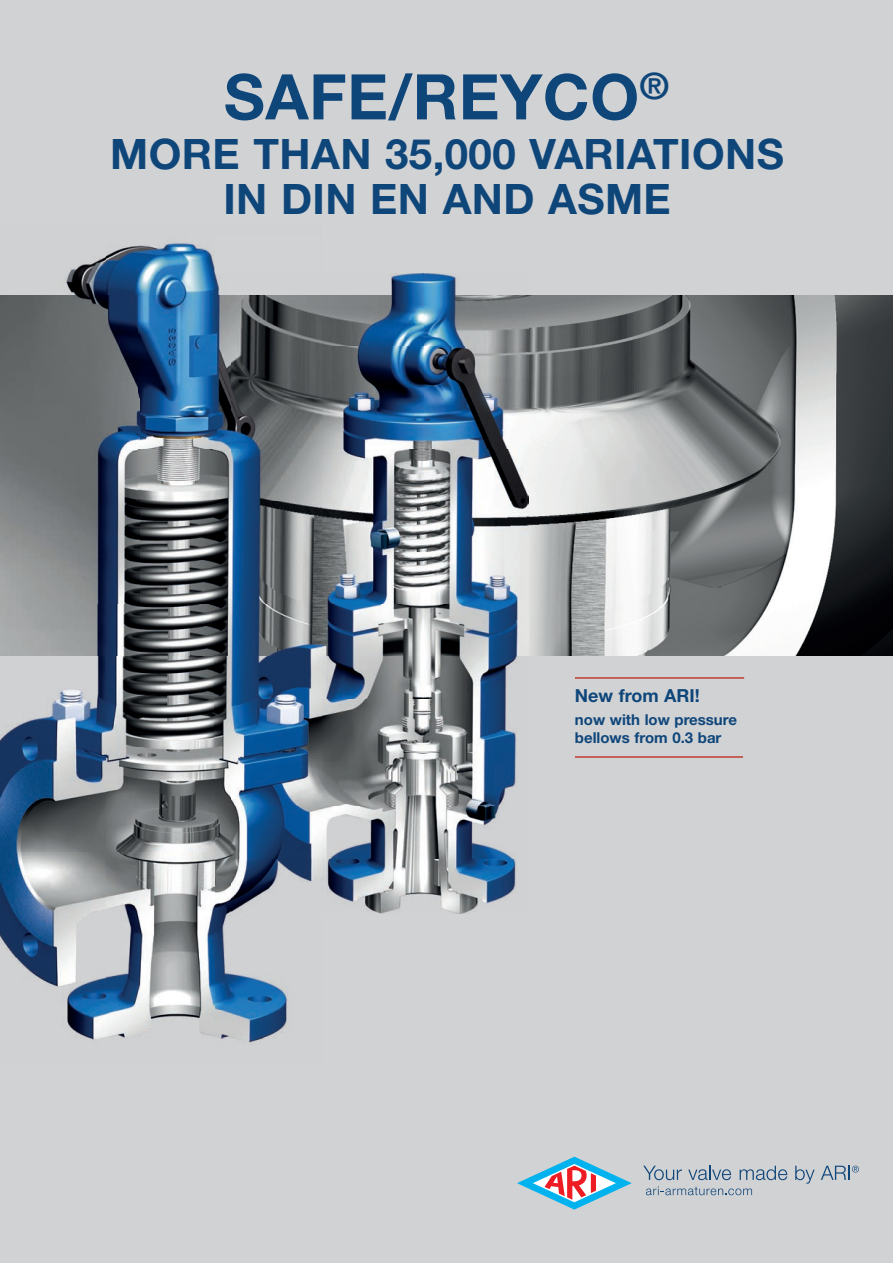
<style>
.page{position:relative;width:893px;height:1263px;background:#d1d2d4}
.page>*{position:absolute;margin:0;border:0;box-sizing:border-box;transform-origin:0 0}
.t1{font:700 63px "Helvetica Neue LT Pro";letter-spacing:.01em;color:#0f467a}
.t2{font:700 42px/45px "Helvetica Neue LT Pro";letter-spacing:.01em;color:#0f467a;text-align:center}
.t3{font:700 18px "Helvetica Neue LT Pro";color:#0f467a}
.t4{font:700 15px/18px "Helvetica Neue LT Pro";color:#0f467a}
</style>
<div class="page">
<img style="left:0;top:296px;width:893px;height:360px">
<img style="left:215px;top:273px;width:313px;height:23px">
<img style="left:232px;top:656px;width:285px;height:257px">
<img style="left:0;top:242px;width:215px;height:54px">
<img style="left:214px;top:242px;width:107px;height:33px">
<img style="left:0;top:656px;width:214px;height:384px">
<img style="left:214px;top:656px;width:18px;height:249px">
<img style="left:214px;top:905px;width:107px;height:138px">
<svg style="left:646px;top:1186px;width:106px;height:9px"></svg>
<svg style="left:643px;top:1166px;width:39px;height:14px"></svg>
<svg style="left:688px;top:1166px;width:43px;height:14px"></svg>
<svg style="left:740px;top:1166px;width:47px;height:14px"></svg>
<svg style="left:795px;top:1166px;width:20px;height:18px"></svg>
<svg style="left:517px;top:1157px;width:115px;height:52px"></svg>
<svg style="left:821px;top:1166px;width:38px;height:14px"></svg>
<hr style="left:575px;top:677px;width:169px;height:2px;background:#c13c32">
<hr style="left:575px;top:756px;width:168px;height:2px;background:#c13c32">
<h1 class="t1" style="left:224px;top:58px;width:447px">SAFE/REYCO<sup>®</sup></h1>
<p class="t2" style="left:110px;top:130px;width:675px">MORE THAN 35,000 VARIATIONS<br>IN DIN EN AND ASME</p>
<p class="t3" style="left:575px;top:685px;width:126px">New from ARI!</p>
<p class="t4" style="left:575px;top:710px;width:164px">now with low pressure bellows from 0.3 bar</p>
</div>
